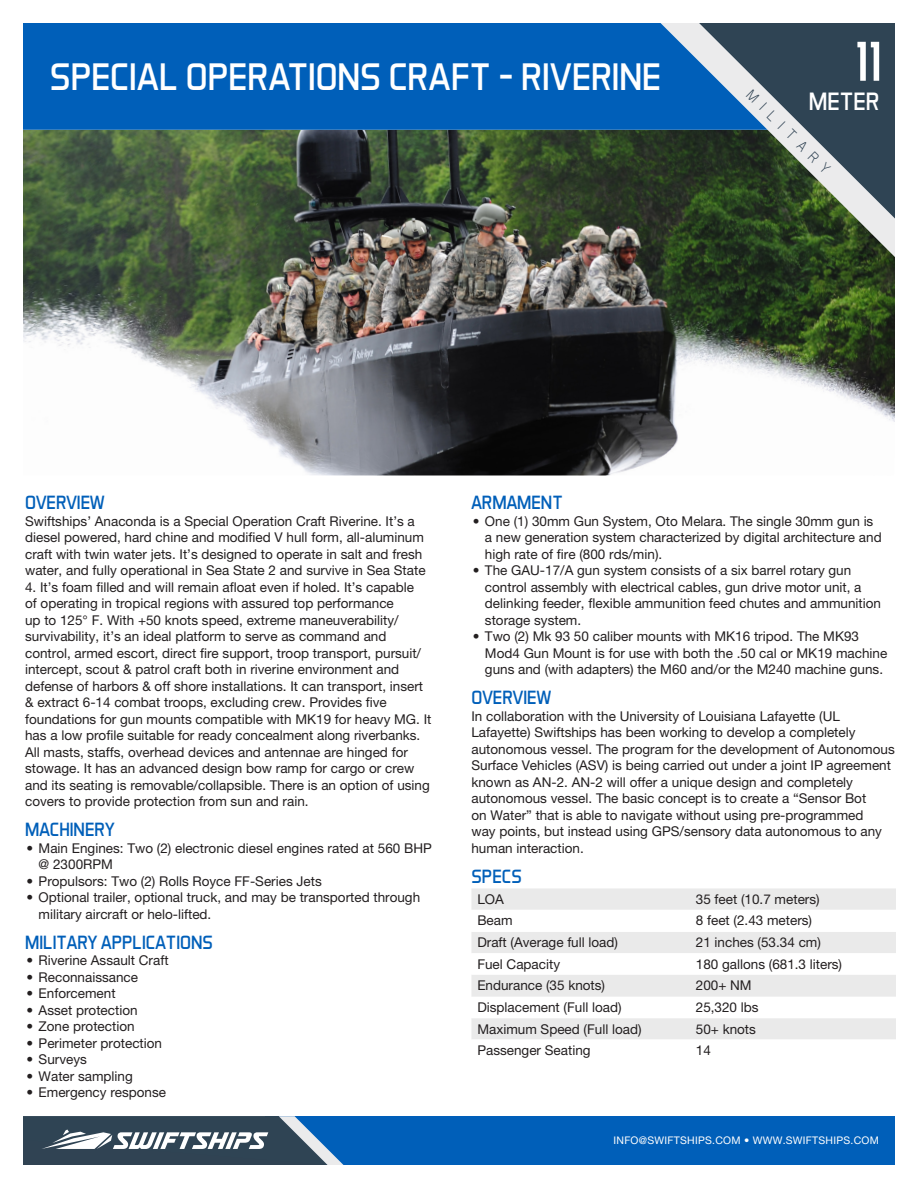
<style>
.page{position:relative;width:918px;height:1188px;background:#fff}
.page>*{position:absolute;margin:0;border:0;box-sizing:border-box;transform-origin:0 0}
.t1{font:57px "Aero Matics";color:#fff}
.t2{font:39px "Aero Matics";letter-spacing:-.005em;color:#fff}
.t3{font:25.5px "Aero Matics";color:#fff}
.t4{font:19.5px "Aero Matics";color:#005fb9}
.t5{font:300 15px "Aero Matics";color:#304353}
.t6{font:13.5px/16.5px "Helvetica Neue LT Pro";color:#231f20}
.t7{font:10.5px "Helvetica Neue LT Pro";letter-spacing:.025em;color:#fff}
</style>
<div class="page">
<img style="left:23px;top:130px;width:872px;height:346px">
<div style="left:23px;top:23px;width:635px;height:107px;background:#005fb9"></div>
<svg style="left:658px;top:23px;width:237px;height:241px;background:#3b5659"></svg>
<div style="left:265px;top:1116px;width:634px;height:49px;background:#005fb9"></div>
<svg style="left:23px;top:1116px;width:321px;height:49px"></svg>
<div style="left:895px;top:0;width:23px;height:1188px;background:#fff"></div>
<div style="left:471px;top:888px;width:425px;height:22px;background:#eaeaea"></div>
<svg style="left:471px;top:932px;width:425px;height:107px;fill:#eaeaea"></svg>
<p class="t2" style="left:50px;top:53px;width:613px">SPECIAL OPERATIONS CRAFT - RIVERINE</p>
<p class="t1" style="left:855px;top:28px;width:29px">11</p>
<p class="t5" style="left:755px;top:86px;width:112px;rotate:45deg">MILITARY</p>
<p class="t3" style="left:809px;top:87px;width:72px">METER</p>
<p class="t4" style="left:25px;top:491px;width:81px">OVERVIEW</p>
<p class="t6" style="left:25px;top:512px;width:402px">Swiftships’ Anaconda is a Special Operation Craft Riverine. It’s a diesel powered, hard chine and modified V hull form, all-aluminum craft with twin water jets. It’s designed to operate in salt and fresh water, and fully operational in Sea State 2 and survive in Sea State</p>
<p class="t6" style="left:25px;top:578px;width:408px">4. It’s foam filled and will remain afloat even if holed. It’s capable<br>of operating in tropical regions with assured top performance<br>up to 125° F. With +50 knots speed, extreme maneuverability/ survivability, it’s an ideal platform to serve as command and control, armed escort, direct fire support, troop transport, pursuit/ intercept, scout &amp; patrol craft both in riverine environment and defense of harbors &amp; off shore installations. It can transport, insert &amp; extract 6-14 combat troops, excluding crew. Provides five foundations for gun mounts compatible with MK19 for heavy MG. It has a low profile suitable for ready concealment along riverbanks.<br>All masts, staffs, overhead devices and antennae are hinged for stowage. It has an advanced design bow ramp for cargo or crew and its seating is removable/collapsible. There is an option of using covers to provide protection from sun and rain.</p>
<p class="t4" style="left:25px;top:818px;width:91px">MACHINERY</p>
<p class="t6" style="left:39px;top:839px;width:395px;text-indent:-12px">• Main Engines: Two (2) electronic diesel engines rated at 560 BHP @ 2300RPM</p>
<p class="t6" style="left:27px;top:872px;width:297px">• Propulsors: Two (2) Rolls Royce FF-Series Jets</p>
<p class="t6" style="left:39px;top:889px;width:383px;text-indent:-12px">• Optional trailer, optional truck, and may be transported through military aircraft or helo-lifted.</p>
<p class="t4" style="left:25px;top:930px;width:189px">MILITARY APPLICATIONS</p>
<p class="t6" style="left:27px;top:952px;width:143px">• Riverine Assault Craft</p>
<p class="t6" style="left:27px;top:968px;width:113px">• Reconnaissance</p>
<p class="t6" style="left:27px;top:985px;width:91px">• Enforcement</p>
<p class="t6" style="left:27px;top:1001px;width:113px">• Asset protection</p>
<p class="t6" style="left:27px;top:1018px;width:110px">• Zone protection</p>
<p class="t6" style="left:27px;top:1034px;width:137px">• Perimeter protection</p>
<p class="t6" style="left:27px;top:1051px;width:62px">• Surveys</p>
<p class="t6" style="left:27px;top:1067px;width:108px">• Water sampling</p>
<p class="t6" style="left:27px;top:1084px;width:141px">• Emergency response</p>
<p class="t4" style="left:471px;top:491px;width:93px">ARMAMENT</p>
<p class="t6" style="left:485px;top:512px;width:398px;text-indent:-12px">• One (1) 30mm Gun System, Oto Melara. The single 30mm gun is a new generation system characterized by digital architecture and high rate of fire (800 rds/min).</p>
<p class="t6" style="left:485px;top:562px;width:398px;text-indent:-12px">• The GAU-17/A gun system consists of a six barrel rotary gun control assembly with electrical cables, gun drive motor unit, a delinking feeder, flexible ammunition feed chutes and ammunition storage system.</p>
<p class="t6" style="left:485px;top:628px;width:404px;text-indent:-12px">• Two (2) Mk 93 50 caliber mounts with MK16 tripod. The MK93<br>Mod4 Gun Mount is for use with both the .50 cal or MK19 machine guns and (with adapters) the M60 and/or the M240 machine guns.</p>
<p class="t4" style="left:471px;top:686px;width:81px">OVERVIEW</p>
<p class="t6" style="left:471px;top:707px;width:425px">In collaboration with the University of Louisiana Lafayette (UL Lafayette) Swiftships has been working to develop a completely autonomous vessel. The program for the development of Autonomous Surface Vehicles (ASV) is being carried out under a joint IP agreement known as AN-2. AN-2 will offer a unique design and completely autonomous vessel. The basic concept is to create a “Sensor Bot<br>on Water” that is able to navigate without using pre-programmed<br>way points, but instead using GPS/sensory data autonomous to any human interaction.</p>
<p class="t4" style="left:471px;top:864px;width:52px">SPECS</p>
<p class="t6" style="left:477px;top:891px;width:28px">LOA</p>
<p class="t6" style="left:696px;top:891px;width:125px">35 feet (10.7 meters)</p>
<p class="t6" style="left:477px;top:912px;width:37px">Beam</p>
<p class="t6" style="left:696px;top:912px;width:118px">8 feet (2.43 meters)</p>
<p class="t6" style="left:477px;top:934px;width:142px">Draft (Average full load)</p>
<p class="t6" style="left:696px;top:934px;width:127px">21 inches (53.34 cm)</p>
<p class="t6" style="left:477px;top:956px;width:84px">Fuel Capacity</p>
<p class="t6" style="left:696px;top:956px;width:148px">180 gallons (681.3 liters)</p>
<p class="t6" style="left:477px;top:977px;width:129px">Endurance (35 knots)</p>
<p class="t6" style="left:696px;top:977px;width:57px">200+ NM</p>
<p class="t6" style="left:477px;top:999px;width:146px">Displacement (Full load)</p>
<p class="t6" style="left:696px;top:999px;width:64px">25,320 lbs</p>
<p class="t6" style="left:477px;top:1020px;width:166px">Maximum Speed (Full load)</p>
<p class="t6" style="left:696px;top:1020px;width:62px">50+ knots</p>
<p class="t6" style="left:477px;top:1042px;width:115px">Passenger Seating</p>
<p class="t6" style="left:696px;top:1042px;width:17px">14</p>
<p class="t7" style="left:614px;top:1134px;width:267px">INFO@SWIFTSHIPS.COM • WWW.SWIFTSHIPS.COM</p>
</div>
